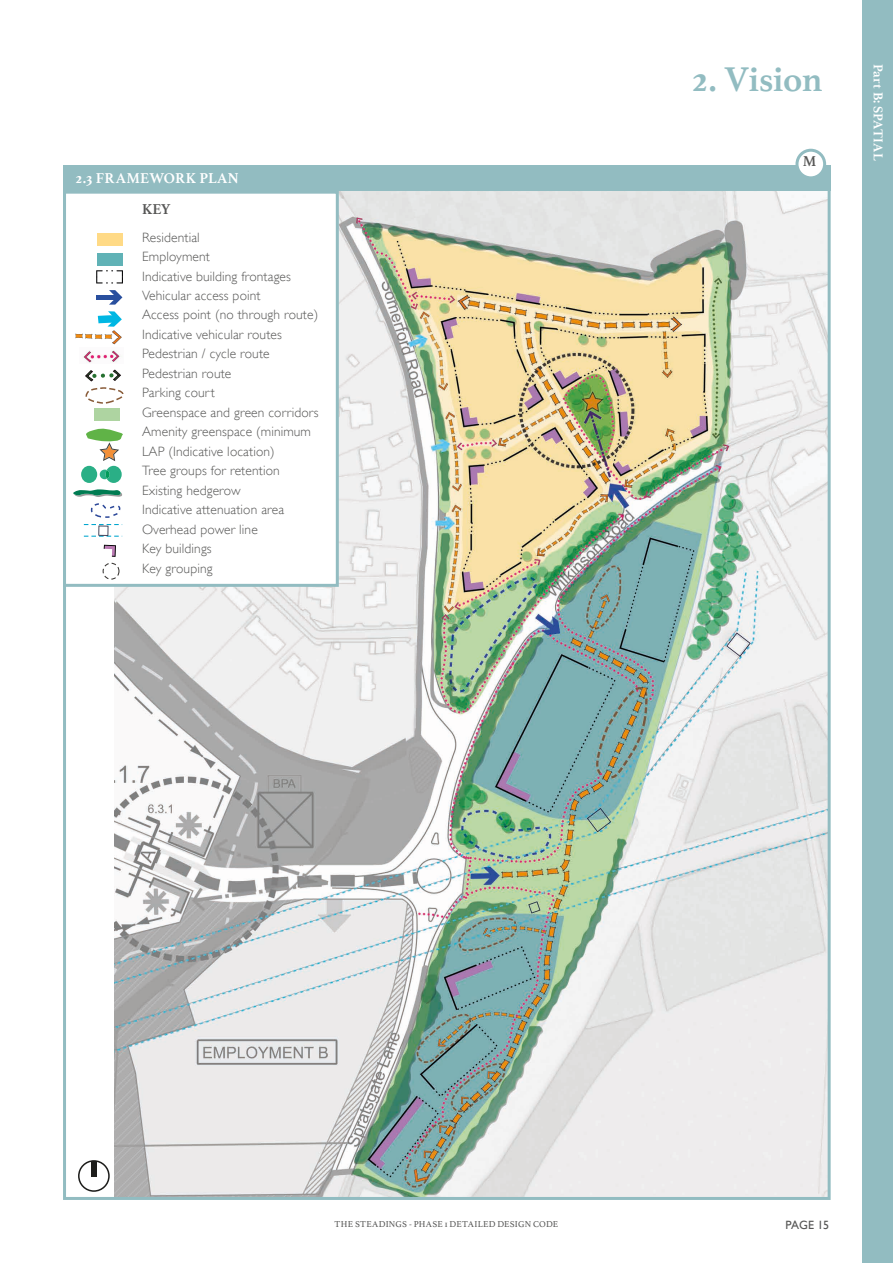
<style>
.page{position:relative;width:893px;height:1263px;background:#fff}
.page>*{position:absolute;margin:0;border:0;box-sizing:border-box;transform-origin:0 0}
.t1{font:700 36px "Athelas";letter-spacing:-.015em;color:#92bcc1}
.t2{font:700 15px "Athelas";letter-spacing:.015em;color:#fff}
.t3{font:700 15px "Athelas";color:#575756}
.t4{font:300 13.5px/19.5px "Gill Sans";letter-spacing:.01em;color:#575756}
.t5{font:700 13.5px "Athelas";letter-spacing:.01em;color:#fff}
.t6{font:12px "Gill Sans";letter-spacing:-.02em;color:#575756}
.t7{font:9px "Athelas";letter-spacing:.02em;color:#575756}
</style>
<div class="page">
<div style="left:862px;top:0;width:31px;height:1263px;background:#92bcc1"></div>
<img style="left:114px;top:191px;width:713px;height:1005px">
<div style="left:78px;top:1160px;width:32px;height:32px;border:2px solid #1d1d1b;border-radius:50%"></div>
<div style="left:91px;top:1161px;width:6px;height:15px;background:#1d1d1b"></div>
<div style="left:63px;top:165px;width:768px;height:26px;background:#92bcc1"></div>
<div style="left:63px;top:191px;width:276px;height:396px;background:#fff;border:3px solid #92bcc1"></div>
<div style="left:81px;top:466px;width:16px;height:17px;background:#2aaf86;border-radius:50%"></div>
<hr style="left:96px;top:295px;width:22px;height:4px;background:#294f9e">
<svg style="left:109px;top:290px;width:13px;height:15px"></svg>
<svg style="left:104px;top:545px;width:12px;height:12px"></svg>
<div style="left:97px;top:253px;width:26px;height:12px;background:#60b2b6"></div>
<div style="left:97px;top:233px;width:26px;height:12px;background:#ffda86"></div>
<svg style="left:96px;top:270px;width:27px;height:13px"></svg>
<div style="left:94px;top:408px;width:26px;height:12px;background:#aed4a1"></div>
<svg style="left:86px;top:387px;width:38px;height:17px"></svg>
<svg style="left:91px;top:503px;width:29px;height:15px"></svg>
<svg style="left:73px;top:489px;width:50px;height:8px"></svg>
<svg style="left:75px;top:311px;width:47px;height:33px"></svg>
<svg style="left:103px;top:563px;width:17px;height:17px"></svg>
<svg style="left:86px;top:428px;width:37px;height:55px"></svg>
<svg style="left:84px;top:524px;width:39px;height:13px"></svg>
<img style="left:83px;top:350px;width:37px;height:13px">
<svg style="left:85px;top:370px;width:36px;height:11px"></svg>
<div style="left:797px;top:150px;width:28px;height:28px;background:#fff;border-radius:50%"></div>
<div style="left:795px;top:149px;width:31px;height:30px;border:3px solid #92bcc1;border-radius:50%"></div>
<p class="t2" style="left:76px;top:166px;width:165px">2.3 FRAMEWORK PLAN</p>
<p class="t3" style="left:142px;top:196px;width:30px">KEY</p>
<p class="t4" style="left:142px;top:227px;width:178px">Residential<br>Employment<br>Indicative building frontages<br>Vehicular access point<br>Access point (no through route)<br>Indicative vehicular routes<br>Pedestrian / cycle route<br>Pedestrian route<br>Parking court<br>Greenspace and green corridors<br>Amenity greenspace (minimum<br>LAP (Indicative location)<br>Tree groups for retention<br>Existing hedgerow<br>Indicative attenuation area<br>Overhead power line<br>Key buildings<br>Key grouping</p>
<h1 class="t1" style="left:692px;top:50px;width:132px">2. Vision</h1>
<p class="t3" style="left:803px;top:149px;width:15px">M</p>
<p class="t5" style="left:889px;top:64px;width:98px;rotate:90deg">Part B: SPATIAL</p>
<p class="t7" style="left:335px;top:1216px;width:225px">THE STEADINGS - PHASE 1 DETAILED DESIGN CODE</p>
<p class="t6" style="left:785px;top:1218px;width:45px">PAGE 15</p>
</div>
